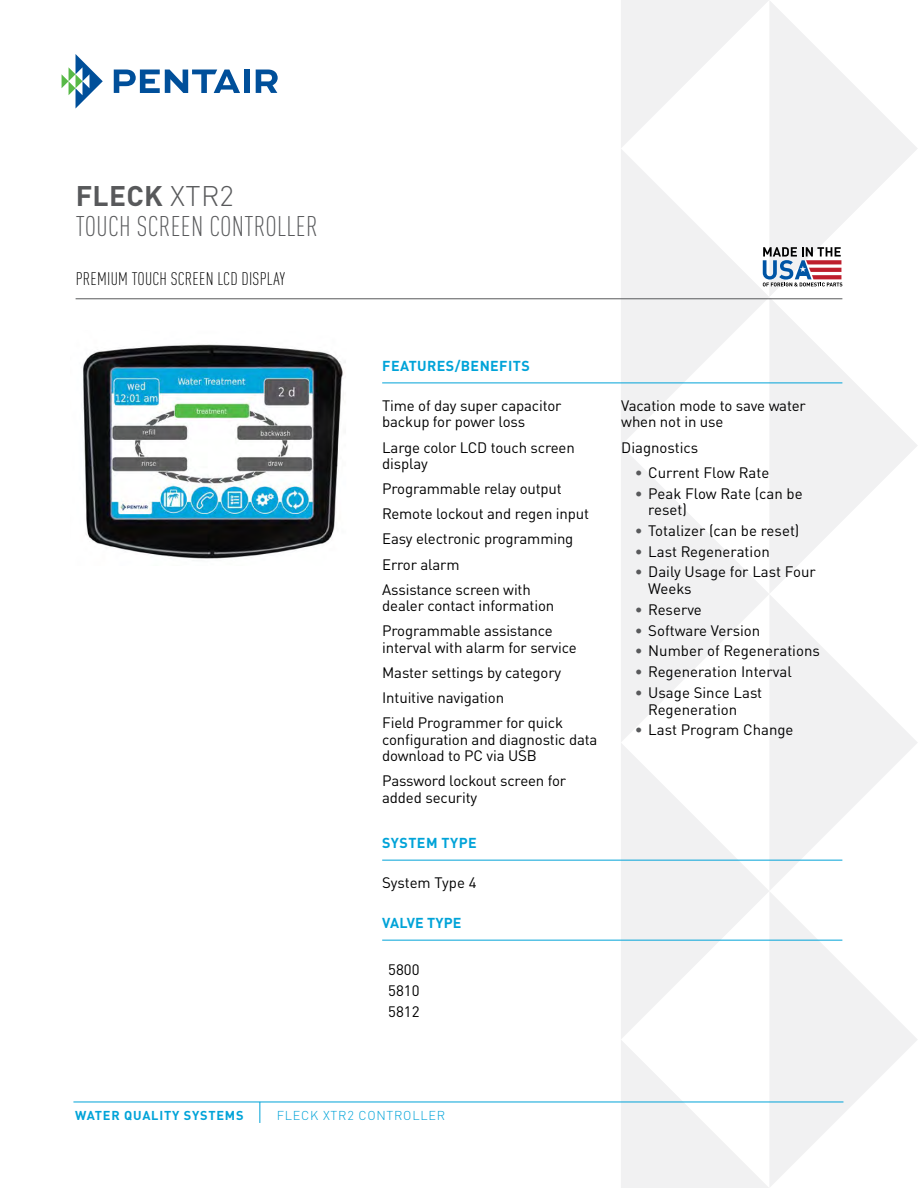
<style>
.page{position:relative;width:918px;height:1188px;background:#fff}
.page>*{position:absolute;margin:0;border:0;box-sizing:border-box;transform-origin:0 0}
.t1{font:300 condensed 28.05px/30px "DIN Pro";letter-spacing:.01em;color:#58595b}
.t2{font:300 condensed 18px "DIN Pro";letter-spacing:.01em;color:#000}
.t3{font:15px/16.5px "DIN Pro";letter-spacing:-.01em;color:#000}
.t4{font:700 14.25px "DIN Pro";letter-spacing:.03em;color:#00a3d8}
.t5{font:700 14.25px "DIN Pro";letter-spacing:.01em;color:#00a3d8}
.t6{font:700 12.75px "DIN Pro";letter-spacing:.06em;color:#00a3d8}
.t7{font:300 12.75px "DIN Pro";letter-spacing:.06em;color:#00a3d8}
.s1{font-weight:700;font-stretch:normal}
.s2{font-stretch:normal}
.s3{color:#58595b}
</style>
<div class="page">
<svg style="left:621px;top:0;width:296px;height:148px;fill:#f6f6f6"></svg>
<svg style="left:621px;top:148px;width:296px;height:297px;fill:#f3f3f4"></svg>
<svg style="left:621px;top:445px;width:296px;height:298px"></svg>
<svg style="left:621px;top:743px;width:296px;height:431px;fill:#f3f3f4"></svg>
<svg style="left:621px;top:1040px;width:162px;height:148px"></svg>
<hr style="left:73px;top:1102px;width:770px;height:1px;background:#00a3d8">
<svg style="left:62px;top:54px;width:41px;height:55px"></svg>
<svg style="left:114px;top:70px;width:126px;height:23px"></svg>
<div style="left:244px;top:70px;width:5px;height:23px;background:#004f9a"></div>
<svg style="left:256px;top:70px;width:22px;height:23px"></svg>
<hr style="left:76px;top:298px;width:766px;height:1px;background:#58595b">
<svg style="left:259px;top:1102px;width:1px;height:21px"></svg>
<img style="left:83px;top:344px;width:263px;height:215px">
<svg style="left:763px;top:247px;width:79px;height:39px"></svg>
<hr style="left:382px;top:383px;width:460px;height:1px;background:#00a3d8">
<hr style="left:382px;top:860px;width:460px;height:1px;background:#00a3d8">
<hr style="left:382px;top:940px;width:460px;height:1px;background:#00a3d8">
<h1 class="t1" style="left:76px;top:179px;width:244px"><span class="s1">FLECK</span> <span class="s2">XTR2<br></span>TOUCH SCREEN CONTROLLER</h1>
<p class="t2" style="left:76px;top:266px;width:211px">PREMIUM TOUCH SCREEN LCD DISPLAY</p>
<p class="t4" style="left:382px;top:354px;width:149px">FEATURES/BENEFITS</p>
<p class="t3" style="left:382px;top:396px;width:181px">Time of day super capacitor backup for power loss</p>
<p class="t3" style="left:382px;top:437px;width:194px">Large color LCD touch screen display</p>
<p class="t3" style="left:382px;top:475px;width:208px;line-height:25.2px">Programmable relay output<br>Remote lockout and regen input<br>Easy electronic programming<br>Error alarm<br>Assistance screen with</p>
<p class="t3" style="left:382px;top:592px;width:174px;line-height:25.2px">dealer contact information<br>Programmable assistance</p>
<p class="t3" style="left:382px;top:633px;width:196px;line-height:25.2px">interval with alarm for service<br>Master settings by category<br>Intuitive navigation<br>Field Programmer for quick</p>
<p class="t3" style="left:382px;top:730px;width:217px">configuration and diagnostic data download to PC via USB</p>
<p class="t3" style="left:382px;top:771px;width:186px">Password lockout screen for added security</p>
<p class="t4" style="left:382px;top:831px;width:96px">SYSTEM TYPE</p>
<p class="t3" style="left:382px;top:873px;width:96px">System Type 4</p>
<p class="t5" style="left:382px;top:911px;width:81px">VALVE TYPE</p>
<p class="t3" style="left:388px;top:958px;width:33px;line-height:20.9px;text-align:justify">5800<br>5810<br>5812</p>
<p class="t3" style="left:621px;top:396px;width:186px">Vacation mode to save water when not in use</p>
<p class="t3" style="left:621px;top:437px;width:78px">Diagnostics</p>
<p class="t3" style="left:635px;top:463px;width:136px"><span class="s3">•</span> Current Flow Rate</p>
<p class="t3" style="left:648px;top:483px;width:156px;text-indent:-14px"><span class="s3">•</span> Peak Flow Rate (can be reset)</p>
<p class="t3" style="left:635px;top:521px;width:166px"><span class="s3">•</span> Totalizer (can be reset)</p>
<p class="t3" style="left:635px;top:542px;width:136px"><span class="s3">•</span> Last Regeneration</p>
<p class="t3" style="left:648px;top:562px;width:169px;text-indent:-14px"><span class="s3">•</span> Daily Usage for Last Four<br>Weeks</p>
<p class="t3" style="left:635px;top:600px;width:69px"><span class="s3">•</span> Reserve</p>
<p class="t3" style="left:635px;top:620px;width:127px"><span class="s3">•</span> Software Version</p>
<p class="t3" style="left:635px;top:641px;width:187px"><span class="s3">•</span> Number of Regenerations</p>
<p class="t3" style="left:635px;top:662px;width:159px"><span class="s3">•</span> Regeneration Interval</p>
<p class="t3" style="left:648px;top:683px;width:115px;text-indent:-14px"><span class="s3">•</span> Usage Since Last<br>Regeneration</p>
<p class="t3" style="left:635px;top:720px;width:160px"><span class="s3">•</span> Last Program Change</p>
<p class="t6" style="left:75px;top:1105px;width:170px">WATER QUALITY SYSTEMS</p>
<p class="t7" style="left:277px;top:1106px;width:170px">FLECK XTR2 CONTROLLER</p>
</div>
